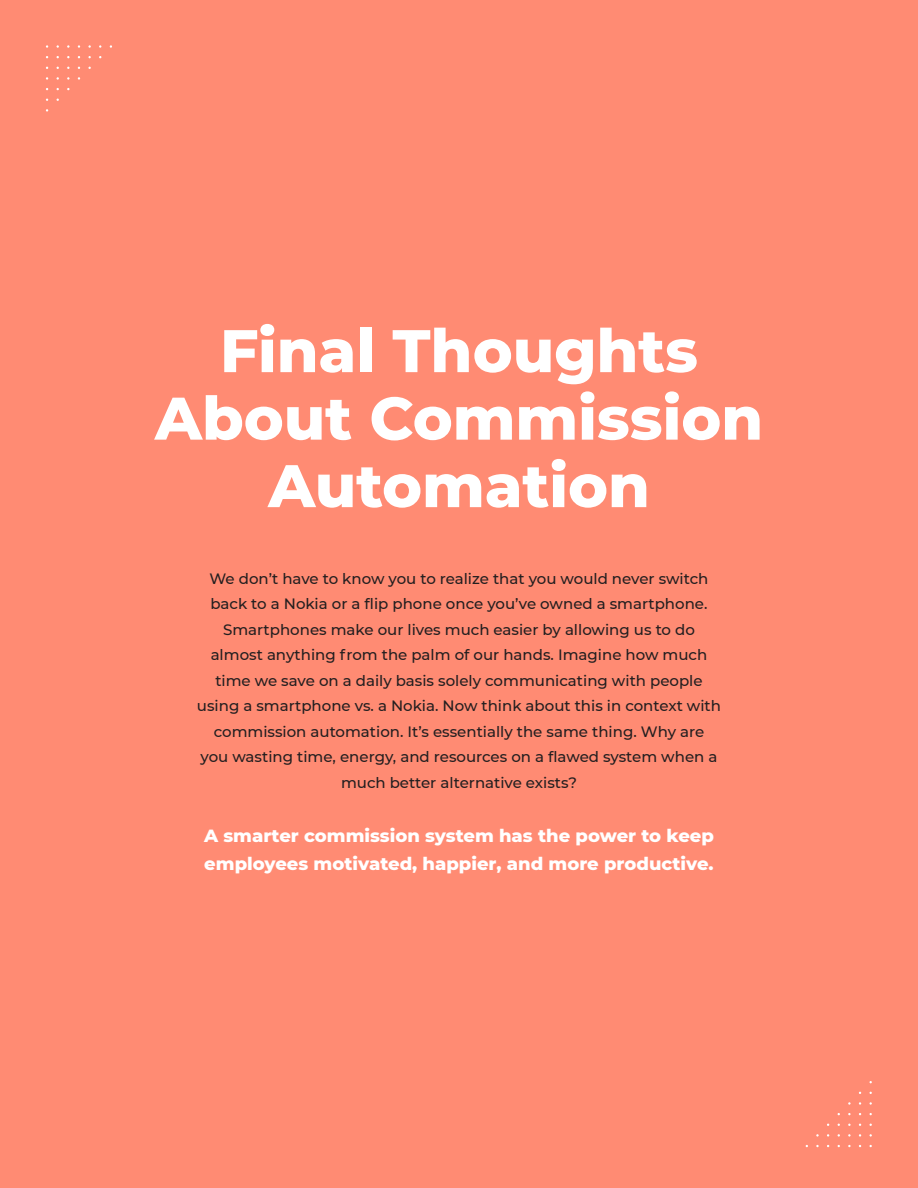
<style>
.page{position:relative;width:918px;height:1188px;background:#ff8b73}
.page>*{position:absolute;margin:0;border:0;box-sizing:border-box;transform-origin:0 0}
.Title_1{font:800 60px/67.5px "Montserrat";color:#fff;text-align:center}
.body{font:800 18px/28.5px "Montserrat";color:#fff}
.body-2{font:500 15px/25.5px "Montserrat";color:#231f20;text-align:center}
</style>
<div class="page">
<p class="Title_1" style="left:155px;top:314px;width:610px">Final Thoughts<br>About Commission<br>Automation</p>
<p class="body-2" style="left:197px;top:565px;width:526px">We don’t have to know you to realize that you would never switch back to a Nokia or a flip phone once you’ve owned a smartphone.<br>Smartphones make our lives much easier by allowing us to do almost anything from the palm of our hands. Imagine how much time we save on a daily basis solely communicating with people using a smartphone vs. a Nokia. Now think about this in context with commission automation. It’s essentially the same thing. Why are<br>you wasting time, energy, and resources on a flawed system when a much better alternative exists?</p>
<p class="body" style="left:204px;top:820px;width:511px">A smarter commission system has the power to keep employees motivated, happier, and more productive.</p>
</div>
